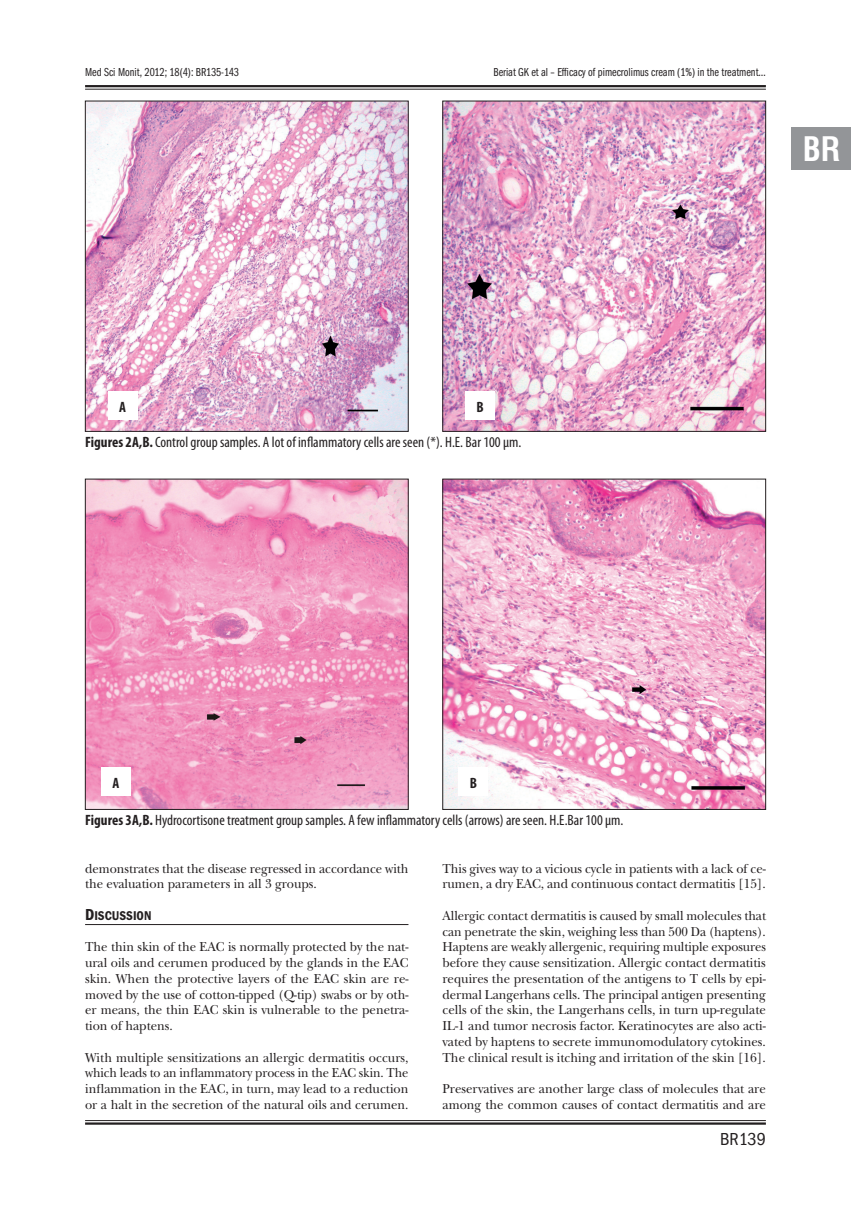
<style>
.page{position:relative;width:851px;height:1212px;background:#fff}
.page>*{position:absolute;margin:0;border:0;box-sizing:border-box;transform-origin:0 0}
.t1{font:33px "Swis 721 Cn EU Bold";color:#fff}
.t2{font:18px "Franklin Got Itc TOT Boo Con";color:#231f20}
.MSM_Rycina_tytul{font:condensed 15px "Myriad Pro";color:#231f20}
.t3{font:700 condensed 15px "Myriad Pro";color:#231f20}
.MSM_Body{font:13.5px/15.8px "New Baskerville";color:#231f20;text-align:justify;scale:.95 1}
.MSM_Body-2{font:13.5px/15.8px "New Baskerville";color:#231f20;scale:.94 1}
.MSM_Headline_1{font:13.2px "Franklin Got Itc TOT Dem Con SC800";color:#231f20}
.t4{font:12px "Franklin Got Itc TOT Boo Com";color:#231f20}
.s1{font-weight:700}
.s2{font-size:16.5px}
</style>
<div class="page">
<hr style="left:85px;top:924px;width:323px;height:1px;background:#231f20">
<img style="left:87px;top:103px;width:319px;height:327px">
<div style="left:85px;top:101px;width:323px;height:331px;border:1px solid #231f20"></div>
<div style="left:108px;top:392px;width:29px;height:28px;background:#fff"></div>
<img style="left:444px;top:103px;width:319px;height:327px">
<div style="left:442px;top:101px;width:323px;height:331px;border:1px solid #231f20"></div>
<div style="left:465px;top:392px;width:30px;height:28px;background:#fff"></div>
<img style="left:87px;top:481px;width:319px;height:327px">
<div style="left:85px;top:479px;width:323px;height:331px;border:1px solid #231f20"></div>
<div style="left:101px;top:768px;width:30px;height:28px;background:#fff"></div>
<img style="left:444px;top:481px;width:319px;height:327px">
<div style="left:442px;top:479px;width:323px;height:331px;border:1px solid #231f20"></div>
<div style="left:458px;top:768px;width:30px;height:28px;background:#fff"></div>
<hr style="left:85px;top:85px;width:680px;height:2px;background:#231f20">
<hr style="left:85px;top:89px;width:680px;height:1px;background:#231f20">
<hr style="left:85px;top:1120px;width:680px;height:1px;background:#231f20">
<hr style="left:85px;top:1122px;width:680px;height:3px;background:#231f20">
<div style="left:791px;top:128px;width:59px;height:42px;background:#939598"></div>
<p class="t4" style="left:85px;top:66px;width:155px">Med Sci Monit, 2012; 18(4): BR135-143</p>
<p class="t4" style="left:493px;top:66px;width:274px">Beriat GK et al – Efficacy of pimecrolimus cream (1%) in the treatment…</p>
<h1 class="t1" style="left:802px;top:129px;width:39px">BR</h1>
<p class="t3" style="left:119px;top:397px;width:8px">A</p>
<p class="t3" style="left:476px;top:397px;width:9px">B</p>
<p class="MSM_Rycina_tytul" style="left:85px;top:433px;width:437px"><span class="s1">Figures 2A,B.</span> Control group samples. A lot of inflammatory cells are seen (*). H.E. Bar 100 µm.</p>
<p class="t3" style="left:112px;top:773px;width:8px">A</p>
<p class="t3" style="left:469px;top:773px;width:9px">B</p>
<p class="MSM_Rycina_tytul" style="left:85px;top:811px;width:539px"><span class="s1">Figures 3A,B.</span> Hydrocortisone treatment group samples. A few inflammatory cells (arrows) are seen. H.E.Bar 100 µm.</p>
<p class="MSM_Body-2" style="left:85px;top:860px;width:345px">demonstrates that the disease regressed in accordance with the evaluation parameters in all 3 groups.</p>
<p class="MSM_Headline_1" style="left:85px;top:908px;width:68px"><span class="s2">D</span>ISCUSSION</p>
<p class="MSM_Body" style="left:85px;top:939px;width:342px">The thin skin of the EAC is normally protected by the nat&shy;ural oils and cerumen produced by the glands in the EAC skin. When the protective layers of the EAC skin are re&shy;moved by the use of cotton-tipped (Q-tip) swabs or by oth&shy;er means, the thin EAC skin is vulnerable to the penetra&shy;tion of haptens.</p>
<p class="MSM_Body" style="left:85px;top:1049px;width:342px">With multiple sensitizations an allergic dermatitis occurs, which leads to an inflammatory process in the EAC skin. The inflammation in the EAC, in turn, may lead to a reduction or a halt in the secretion of the natural oils and cerumen.</p>
<p class="MSM_Body" style="left:442px;top:860px;width:342px">This gives way to a vicious cycle in patients with a lack of ce&shy;rumen, a dry EAC, and continuous contact dermatitis [15].</p>
<p class="MSM_Body-2" style="left:442px;top:908px;width:345px;text-align:justify">Allergic contact dermatitis is caused by small molecules that can penetrate the skin, weighing less than 500 Da (haptens).<br>Haptens are weakly allergenic, requiring multiple exposures before they cause sensitization. Allergic contact dermatitis requires the presentation of the antigens to T cells by epi&shy;dermal Langerhans cells. The principal antigen presenting cells of the skin, the Langerhans cells, in turn up-regulate IL-1 and tumor necrosis factor. Keratinocytes are also acti&shy;vated by haptens to secrete immunomodulatory cytokines.<br>The clinical result is itching and irritation of the skin [16].</p>
<p class="MSM_Body" style="left:442px;top:1081px;width:342px">Preservatives are another large class of molecules that are among the common causes of contact dermatitis and are</p>
<h2 class="t2" style="left:720px;top:1129px;width:47px">BR139</h2>
</div>
